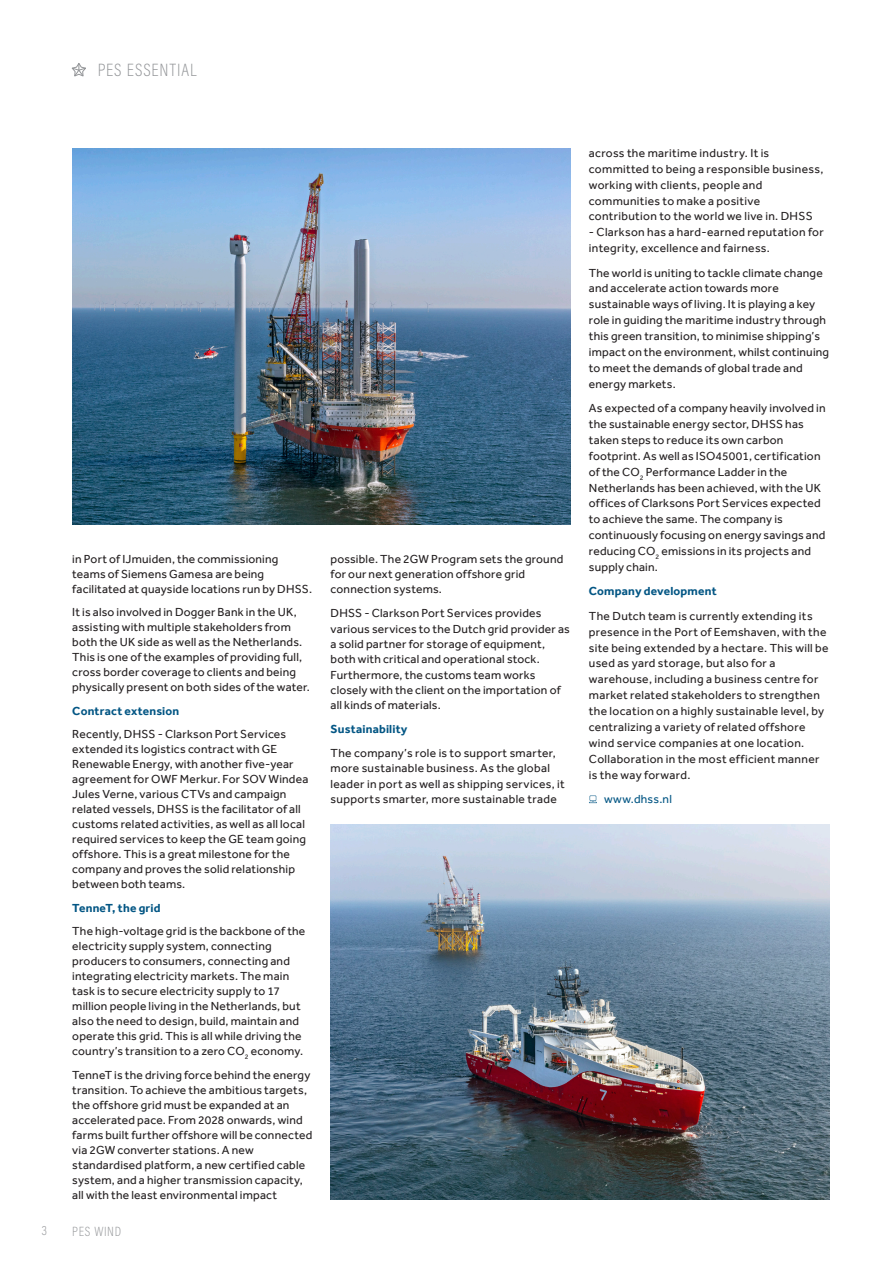
<style>
.page{position:relative;width:893px;height:1263px;background:#fff}
.page>*{position:absolute;margin:0;border:0;box-sizing:border-box;transform-origin:0 0}
.Page_head_2015{font:200 18px "Acumin Pro Cond";letter-spacing:.055em;color:#939598}
.t1{font:200 13.5px "Acumin Pro Cond";letter-spacing:.05em;color:#939598}
.Body_Copy_2015{font:12px/15px "Effra";letter-spacing:.02em;color:#231f20}
.Body_Copy_2015-2{font:700 12px "Effra";letter-spacing:.015em;color:#035684}
.Body_Copy_2015-3{font:12px "Effra";letter-spacing:.02em;color:#035684}
</style>
<div class="page">
<svg style="left:71px;top:63px;width:15px;height:14px"></svg>
<svg style="left:589px;top:795px;width:8px;height:8px"></svg>
<img style="left:72px;top:149px;width:499px;height:376px">
<img style="left:331px;top:824px;width:498px;height:375px">
<p class="Page_head_2015" style="left:98px;top:59px;width:100px">PES ESSENTIAL</p>
<p class="Body_Copy_2015" style="left:72px;top:551px;width:241px">in Port of IJmuiden, the commissioning teams of Siemens Gamesa are being facilitated at quayside locations run by DHSS.</p>
<p class="Body_Copy_2015" style="left:72px;top:605px;width:239px">It is also involved in Dogger Bank in the UK, assisting with multiple stakeholders from both the UK side as well as the Netherlands.<br>This is one of the examples of providing full, cross border coverage to clients and being physically present on both sides of the water.</p>
<p class="Body_Copy_2015-2" style="left:72px;top:703px;width:109px">Contract extension</p>
<p class="Body_Copy_2015" style="left:72px;top:727px;width:238px">Recently, DHSS - Clarkson Port Services extended its logistics contract with GE Renewable Energy, with another five-year agreement for OWF Merkur. For SOV Windea Jules Verne, various CTVs and campaign related vessels, DHSS is the facilitator of all customs related activities, as well as all local required services to keep the GE team going offshore. This is a great milestone for the company and proves the solid relationship between both teams.</p>
<p class="Body_Copy_2015-2" style="left:72px;top:900px;width:90px">TenneT, the grid</p>
<p class="Body_Copy_2015" style="left:72px;top:924px;width:235px">The high-voltage grid is the backbone of the electricity supply system, connecting producers to consumers, connecting and integrating electricity markets. The main task is to secure electricity supply to 17 million people living in the Netherlands, but also the need to design, build, maintain and operate this grid. This is all while driving the country’s transition to a zero CO<sub>2</sub> economy.</p>
<p class="Body_Copy_2015" style="left:72px;top:1067px;width:242px">TenneT is the driving force behind the energy transition. To achieve the ambitious targets, the offshore grid must be expanded at an accelerated pace. From 2028 onwards, wind farms built further offshore will be connected via 2GW converter stations. A new standardised platform, a new certified cable system, and a higher transmission capacity, all with the least environmental impact</p>
<p class="t1" style="left:42px;top:1222px;width:7px">3</p>
<p class="t1" style="left:72px;top:1223px;width:50px">PES WIND</p>
<p class="Body_Copy_2015" style="left:331px;top:551px;width:234px">possible. The 2GW Program sets the ground for our next generation offshore grid connection systems.</p>
<p class="Body_Copy_2015" style="left:331px;top:605px;width:241px">DHSS - Clarkson Port Services provides various services to the Dutch grid provider as a solid partner for storage of equipment, both with critical and operational stock.<br>Furthermore, the customs team works closely with the client on the importation of all kinds of materials.</p>
<p class="Body_Copy_2015-2" style="left:331px;top:722px;width:78px">Sustainability</p>
<p class="Body_Copy_2015" style="left:331px;top:745px;width:236px">The company’s role is to support smarter, more sustainable business. As the global leader in port as well as shipping services, it supports smarter, more sustainable trade</p>
<p class="Body_Copy_2015" style="left:589px;top:145px;width:236px;line-height:15.9px">across the maritime industry. It is committed to being a responsible business, working with clients, people and communities to make a positive contribution to the world we live in. DHSS</p>
<p class="Body_Copy_2015" style="left:589px;top:224px;width:236px;line-height:15.9px">- Clarkson has a hard-earned reputation for integrity, excellence and fairness.</p>
<p class="Body_Copy_2015" style="left:589px;top:264px;width:242px;line-height:15.9px">The world is uniting to tackle climate change and accelerate action towards more sustainable ways of living. It is playing a key role in guiding the maritime industry through this green transition, to minimise shipping’s impact on the environment, whilst continuing to meet the demands of global trade and energy markets.</p>
<p class="Body_Copy_2015" style="left:589px;top:400px;width:238px;line-height:15.9px">As expected of a company heavily involved in the sustainable energy sector, DHSS has taken steps to reduce its own carbon footprint. As well as ISO45001, certification of the CO<sub>2</sub> Performance Ladder in the Netherlands has been achieved, with the UK offices of Clarksons Port Services expected to achieve the same. The company is continuously focusing on energy savings and reducing CO<sub>2</sub> emissions in its projects and supply chain.</p>
<p class="Body_Copy_2015-2" style="left:589px;top:584px;width:129px">Company development</p>
<p class="Body_Copy_2015" style="left:589px;top:608px;width:241px;line-height:15.9px">The Dutch team is currently extending its presence in the Port of Eemshaven, with the site being extended by a hectare. This will be used as yard storage, but also for a warehouse, including a business centre for market related stakeholders to strengthen the location on a highly sustainable level, by centralizing a variety of related offshore wind service companies at one location.<br>Collaboration in the most efficient manner is the way forward.</p>
<p class="Body_Copy_2015-3" style="left:604px;top:792px;width:69px">www.dhss.nl</p>
</div>
